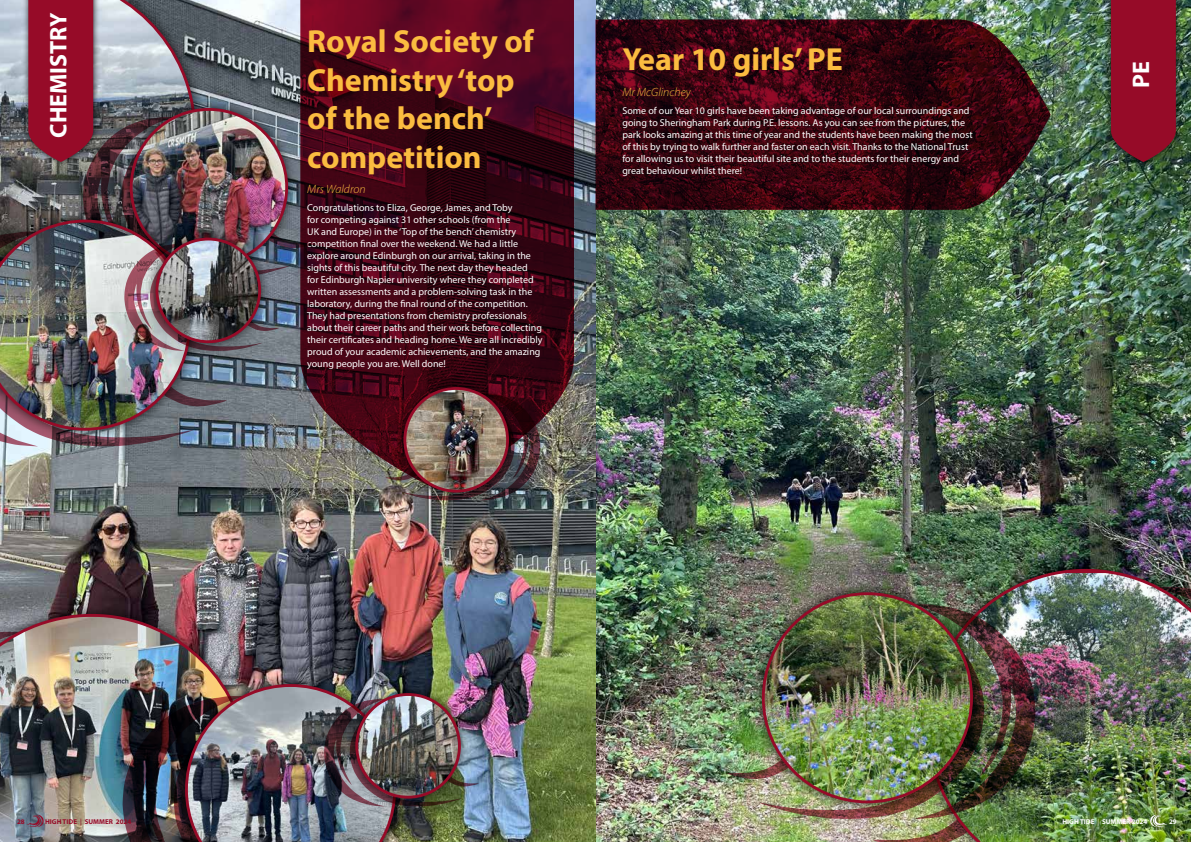
<style>
.page{position:relative;width:1191px;height:842px;background:#fff}
.page>*{position:absolute;margin:0;border:0;box-sizing:border-box;transform-origin:0 0}
.t1{font:700 32px/38.4px "Myriad Pro";color:#fbbc40}
.t2{font:700 24px/26px "Myriad Pro";color:#fff;text-align:center}
.t3{font:italic 300 12px "Myriad Pro";color:#fbbc40}
.t4{font:10px/12px "Myriad Pro";color:#fff}
.t5{font:700 7px "Myriad Pro";color:#960b28}
.t6{font:700 7px "Myriad Pro";color:#fff}
.s1{font-weight:400}
</style>
<div class="page">
<img style="left:0;top:0;width:1191px;height:842px">
<svg style="left:300px;top:0;width:274px;height:490px;background:#450d1c"></svg>
<div style="left:0;top:603px;width:261px;height:239px;background:#000;opacity:.75"></div>
<img style="left:0;top:614px;width:250px;height:228px">
<div style="left:174px;top:673px;width:233px;height:169px;background:#000;opacity:.75"></div>
<svg style="left:595px;top:19px;width:455px;height:191px;background:#390d14"></svg>
<div style="left:916px;top:558px;width:275px;height:284px;background:#000;opacity:.75"></div>
<img style="left:927px;top:569px;width:264px;height:273px">
<svg style="left:385px;top:393px;width:155px;height:107px;background:#4c2d34"></svg>
<div style="left:392px;top:376px;width:128px;height:128px;background:#000;opacity:.75"></div>
<img style="left:405px;top:388px;width:102px;height:103px;border-radius:51px">
<div style="left:403px;top:387px;width:106px;height:105px;border:3px solid #960b28;border-radius:50%"></div>
<img style="left:122px;top:684px;width:357px;height:158px">
<div style="left:344px;top:682px;width:128px;height:128px;background:#000;opacity:.75"></div>
<img style="left:357px;top:694px;width:102px;height:103px;border-radius:51px">
<div style="left:355px;top:693px;width:106px;height:105px;border:3px solid #960b28;border-radius:50%"></div>
<img style="left:726px;top:615px;width:186px;height:204px">
<img style="left:912px;top:604px;width:123px;height:215px">
<div style="left:751px;top:581px;width:232px;height:233px;background:#000;opacity:.75"></div>
<img style="left:763px;top:594px;width:208px;height:207px;border-radius:100px">
<img style="left:0;top:0;width:315px;height:446px">
<div style="left:1104px;top:0;width:78px;height:168px;background:#000;opacity:.75"></div>
<div style="left:1111px;top:0;width:64px;height:162px;background:#960b28"></div>
<img style="left:1150px;top:586px;width:41px;height:256px">
<img style="left:0;top:631px;width:44px;height:211px">
<h2 class="t2" style="left:45px;top:138px;width:127px;rotate:-90deg">CHEMISTRY</h2>
<h2 class="t2" style="left:34px;top:122px;width:82px;rotate:-90deg">THE<br>FORUM</h2>
<h1 class="t1" style="left:307px;top:21px;width:228px">Royal Society of<br>Chemistry ‘top of the bench’ competition</h1>
<p class="t3" style="left:307px;top:182px;width:60px">Mrs Waldron</p>
<p class="t4" style="left:307px;top:201px;width:237px">Congratulations to Eliza, George, James, and Toby<br>for competing against 31 other schools (from the<br>UK and Europe) in the ‘Top of the bench’ chemistry competition final over the weekend. We had a little explore around Edinburgh on our arrival, taking in the sights of this beautiful city. The next day they headed<br>for Edinburgh Napier university where they completed written assessments and a problem-solving task in the laboratory, during the final round of the competition.<br>They had presentations from chemistry professionals about their career paths and their work before collecting their certificates and heading home. We are all incredibly proud of your academic achievements, and the amazing young people you are. Well done!</p>
<h1 class="t1" style="left:622px;top:39px;width:222px">Year 10 girls’ PE</h1>
<p class="t3" style="left:622px;top:85px;width:70px">Mr McGlinchey</p>
<p class="t4" style="left:622px;top:104px;width:352px">Some of our Year 10 girls have been taking advantage of our local surroundings and going to Sheringham Park during P.E. lessons. As you can see from the pictures, the park looks amazing at this time of year and the students have been making the most of this by trying to walk further and faster on each visit. Thanks to the National Trust for allowing us to visit their beautiful site and to the students for their energy and great behaviour whilst there!</p>
<h2 class="t2" style="left:1127px;top:88px;width:28px;rotate:-90deg">PE</h2>
<p class="t5" style="left:17px;top:817px;width:9px">28</p>
<p class="t5" style="left:45px;top:817px;width:88px">HIGH TIDE <span class="s1">|</span> SUMMER 2024</p>
<p class="t6" style="left:1062px;top:817px;width:86px">HIGH TIDE <span class="s1">|</span> SUMMER 2024</p>
<p class="t6" style="left:1169px;top:817px;width:9px">29</p>
</div>
